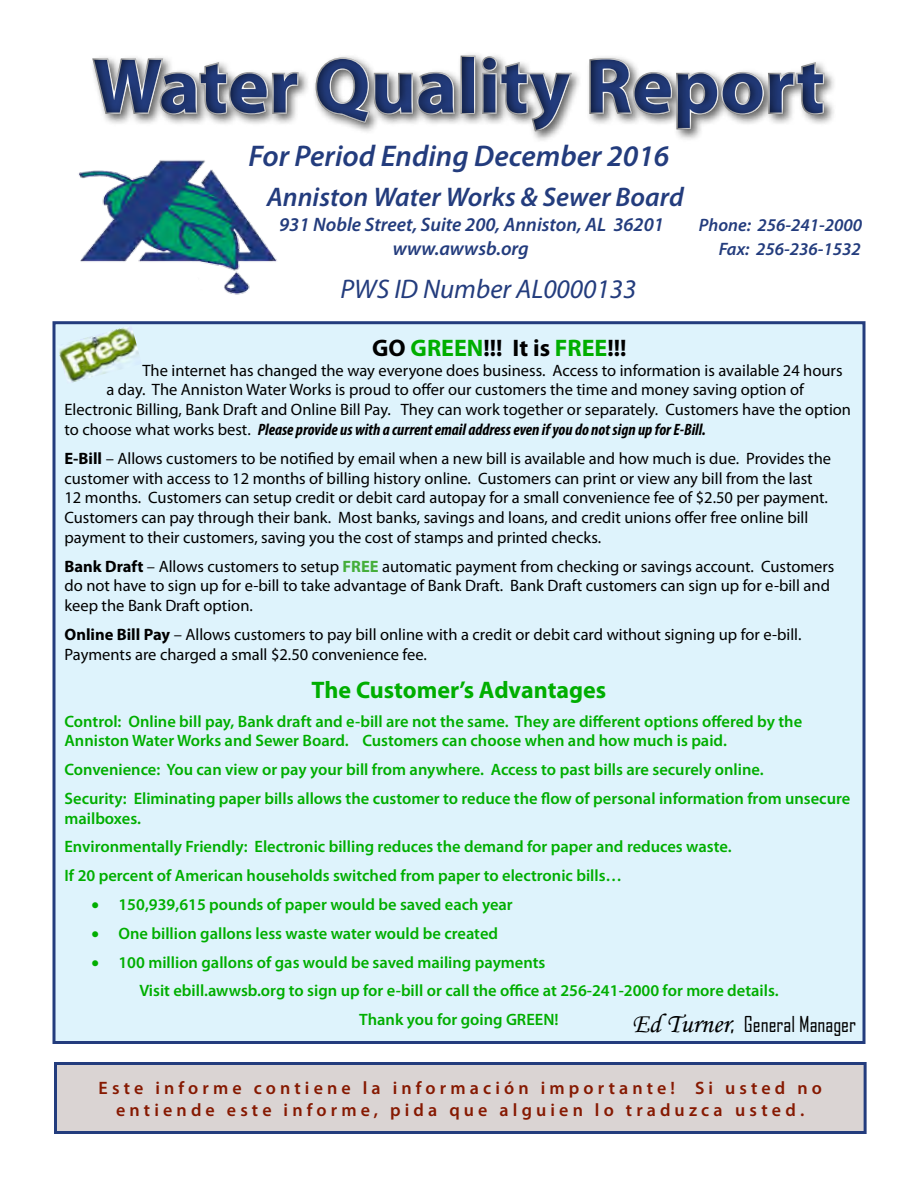
<style>
.page{position:relative;width:918px;height:1188px;background:#fff}
.page>*{position:absolute;margin:0;border:0;box-sizing:border-box;transform-origin:0 0}
.t1{font:700 78px "Myriad Pro";color:#233c7d}
.t2{font:italic 600 30px "Myriad Pro";color:#233c7d}
.t3{font:italic 600 27px "Myriad Pro";color:#233c7d}
.t4{font:italic 27px "Myriad Pro";color:#233c7d}
.t5{font:700 24px "Myriad Pro";color:#00ae00}
.t6{font:700 24px "Myriad Pro";color:#000}
.t7{font:21px "Agency FB";color:#000}
.t8{font:italic 600 19.5px "Myriad Pro";color:#233c7d}
.t9{font:600 18px/21.6px "Myriad Pro";letter-spacing:.23em;color:#861901;text-align:center}
.t10{font:italic 600 18px "Myriad Pro";color:#233c7d}
.t11{font:16.5px/19.8px "Myriad Pro";color:#000}
.t12{font:600 16.5px/28.8px "Myriad Pro";color:#00ae00}
.t13{font:italic 700 condensed 16.5px "Myriad Pro";color:#000}
.s1{color:#00ae00}
.s2{font-weight:400;font-style:normal;font-stretch:normal}
.s3{font-weight:700}
.s4{font-weight:700;color:#45ae3b}
.s5{font-family:"Monotype Corsiva";font-size:27px}
.s6{font-size:27px}
</style>
<div class="page">
<div style="left:56px;top:1064px;width:809px;height:68px;background:#dad4d3"></div>
<div style="left:54px;top:1062px;width:813px;height:72px;border:3px solid #233c7d"></div>
<div style="left:54px;top:29px;width:864px;height:109px;background:#000;opacity:.6"></div>
<img style="left:78px;top:160px;width:199px;height:135px">
<div style="left:54px;top:323px;width:810px;height:719px;background:#def3fc"></div>
<div style="left:52px;top:321px;width:814px;height:723px;border:3px solid #233c7d"></div>
<img style="left:59px;top:327px;width:80px;height:56px">
<h1 class="t1" style="left:93px;top:35px;width:733px">Water Quality Report</h1>
<h2 class="t2" style="left:249px;top:137px;width:422px">For Period Ending December 2016</h2>
<h3 class="t3" style="left:267px;top:180px;width:419px">Anniston Water Works &amp; Sewer Board</h3>
<p class="t8" style="left:279px;top:212px;width:386px">931 Noble Street, Suite 200, Anniston, AL 36201</p>
<p class="t10" style="left:699px;top:214px;width:165px">Phone: 256-241-2000</p>
<p class="t8" style="left:393px;top:236px;width:138px">www.awwsb.org</p>
<p class="t10" style="left:719px;top:237px;width:143px">Fax: 256-236-1532</p>
<h3 class="t4" style="left:341px;top:272px;width:297px">PWS ID Number AL0000133</h3>
<h3 class="t6" style="left:372px;top:332px;width:256px">GO <span class="s1">GREEN</span>!!! It is <span class="s1">FREE</span>!!!</h3>
<p class="t11" style="left:142px;top:360px;width:702px">The internet has changed the way everyone does business. Access to information is available 24 hours</p>
<p class="t11" style="left:106px;top:380px;width:699px">a day. The Anniston Water Works is proud to offer our customers the time and money saving option of</p>
<p class="t11" style="left:65px;top:399px;width:788px">Electronic Billing, Bank Draft and Online Bill Pay. They can work together or separately. Customers have the option</p>
<p class="t13" style="left:65px;top:419px;width:643px"><span class="s2">to choose what works best.</span> Please provide us with a current email address even if you do not sign up for E-Bill.</p>
<p class="t11" style="left:65px;top:448px;width:768px"><span class="s3">E-Bill</span> – Allows customers to be notified by email when a new bill is available and how much is due. Provides the customer with access to 12 months of billing history online. Customers can print or view any bill from the last 12 months. Customers can setup credit or debit card autopay for a small convenience fee of $2.50 per payment.<br>Customers can pay through their bank. Most banks, savings and loans, and credit unions offer free online bill payment to their customers, saving you the cost of stamps and printed checks.</p>
<p class="t11" style="left:65px;top:556px;width:771px"><span class="s3">Bank Draft</span> – Allows customers to setup <span class="s4">FREE</span> automatic payment from checking or savings account. Customers do not have to sign up for e-bill to take advantage of Bank Draft. Bank Draft customers can sign up for e-bill and keep the Bank Draft option.</p>
<p class="t11" style="left:65px;top:624px;width:738px"><span class="s3">Online Bill Pay</span> – Allows customers to pay bill online with a credit or debit card without signing up for e-bill.<br>Payments are charged a small $2.50 convenience fee.</p>
<h3 class="t5" style="left:312px;top:674px;width:296px">The Customer’s Advantages</h3>
<p class="t12" style="left:64px;top:711px;width:739px;line-height:19.8px">Control: Online bill pay, Bank draft and e-bill are not the same. They are different options offered by the<br>Anniston Water Works and Sewer Board. Customers can choose when and how much is paid.</p>
<p class="t12" style="left:64px;top:755px;width:787px">Convenience: You can view or pay your bill from anywhere. Access to past bills are securely online.<br>Security: Eliminating paper bills allows the customer to reduce the flow of personal information from unsecure</p>
<p class="t12" style="left:64px;top:803px;width:669px">mailboxes.<br>Environmentally Friendly: Electronic billing reduces the demand for paper and reduces waste.<br>If 20 percent of American households switched from paper to electronic bills…</p>
<p class="t12" style="left:91px;top:890px;width:423px">• 150,939,615 pounds of paper would be saved each year</p>
<p class="t12" style="left:91px;top:919px;width:408px">• One billion gallons less waste water would be created</p>
<p class="t12" style="left:91px;top:947px;width:455px">• 100 million gallons of gas would be saved mailing payments</p>
<p class="t12" style="left:139px;top:976px;width:641px">Visit ebill.awwsb.org to sign up for e-bill or call the office at 256-241-2000 for more details.</p>
<p class="t12" style="left:359px;top:1005px;width:201px">Thank you for going GREEN!</p>
<p class="t7" style="left:632px;top:1011px;width:226px"><span class="s5">Ed Turner</span><span class="s6">,</span> General Manager</p>
<p class="t9" style="left:99px;top:1077px;width:725px">Este informe contiene la información importante! Si usted no entiende este informe, pida que alguien lo traduzca usted.</p>
</div>
